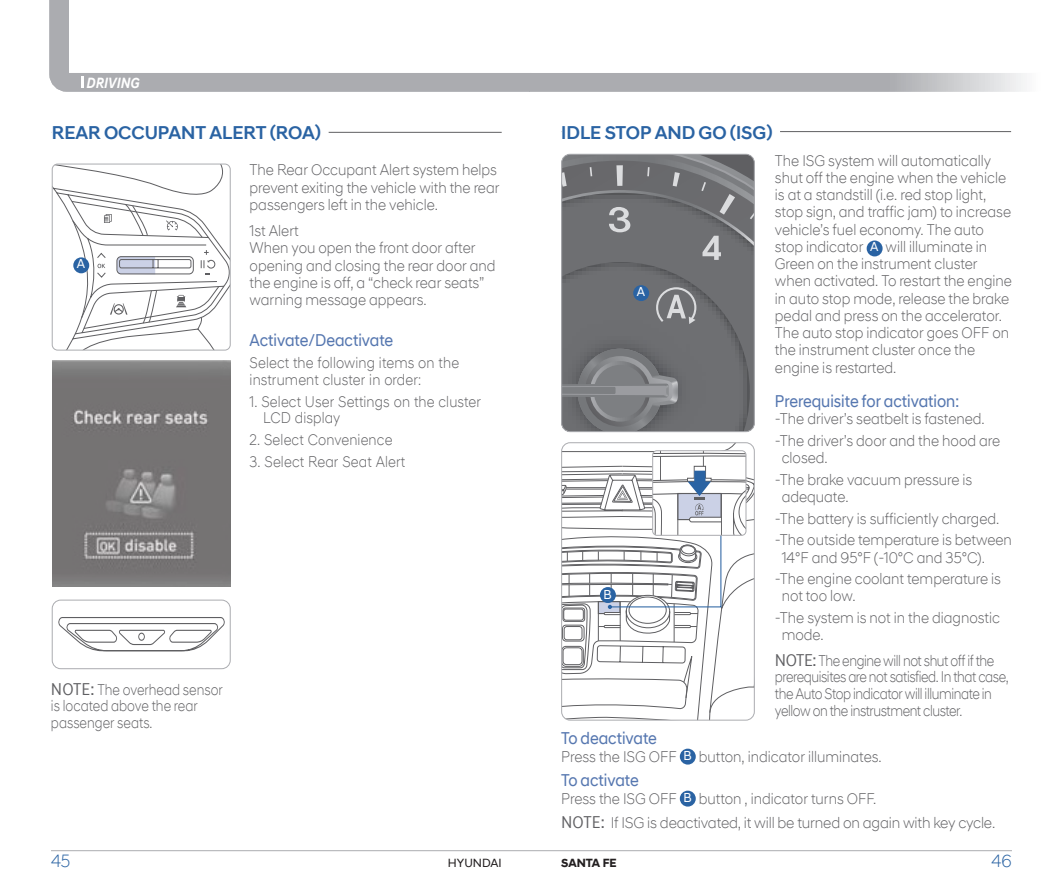
<style>
.page{position:relative;width:1063px;height:893px;background:#fff}
.page>*{position:absolute;margin:0;border:0;box-sizing:border-box;transform-origin:0 0}
.Section_Title{font:500 18.75px "Hyundai Sans Head Office";color:#2a63a3}
.t1{font:300 18px "Hyundai Sans Head Office";color:#2a63a3;scale:.95 1}
.ƒ_º___ªøÎ{font:17.25px "Hyundai Sans Head Office";color:#5677b0;scale:.9 1}
.ƒ_º___Î{font:300 15.75px/17.2px "Hyundai Sans Head Office";color:#5f5f62;scale:.93 1}
.캡션_내용{font:300 15.75px/16.8px "Hyundai Sans Head Office";letter-spacing:-.03em;color:#5f5f62;scale:.86 1}
.Body{font:300 15.75px/16.5px "Hyundai Sans Head Office";letter-spacing:.01em;color:#5f5f62;scale:.9 1}
.캡션_내용-2{font:300 15.75px/16.6px "Hyundai Sans Head Office";color:#5f5f62;scale:.86 1}
.캡션_내용-3{font:300 15.75px "Hyundai Sans Head Office";letter-spacing:-.01em;color:#5f5f62;scale:.95 1}
.t2{font:italic 700 15px "Hyundai Sans Text Office";color:#fff;scale:.9 1}
.ƒ_º___ªøÎ-2{font:13.2px "Hyundai Sans Head Office";color:#fff;scale:.95 1}
.t3{font:12px "Hyundai Sans Head Office";color:#231f20}
.t4{font:700 12px "Hyundai Sans Head Office";color:#231f20}
.s1{font-family:"Hyundai Sans Text Office";font-weight:400;font-size:17.25px}
</style>
<div class="page">
<svg style="left:49px;top:0;width:463px;height:92px"></svg>
<svg style="left:512px;top:73px;width:513px;height:19px;background:#b5b6b9"></svg>
<svg style="left:81px;top:77px;width:3px;height:11px"></svg>
<hr style="left:51px;top:850px;width:961px;height:1px;background:#abacb0">
<hr style="left:52px;top:132px;width:450px;height:1px;background:#5f5f62">
<div style="left:52px;top:130px;width:277px;height:5px;background:#fff"></div>
<img style="left:52px;top:360px;width:179px;height:227px">
<svg style="left:52px;top:164px;width:178px;height:186px"></svg>
<div style="left:52px;top:164px;width:179px;height:186px;border:1px solid #abacb0;border-radius:5px"></div>
<div style="left:73px;top:257px;width:16px;height:16px;background:#2a63a3;border-radius:50%"></div>
<svg style="left:58px;top:617px;width:167px;height:34px"></svg>
<div style="left:52px;top:600px;width:179px;height:69px;border:1px solid #abacb0;border-radius:9px"></div>
<svg style="left:562px;top:154px;width:192px;height:278px;background:#727376"></svg>
<div style="left:561px;top:154px;width:194px;height:278px;border:1px solid #abacb0;border-radius:9px"></div>
<hr style="left:561px;top:131px;width:450px;height:1px;background:#5f5f62">
<hr style="left:561px;top:130px;width:219px;height:4px;background:#fff">
<div style="left:867px;top:240px;width:16px;height:16px;background:#2a63a3;border-radius:50%"></div>
<hr style="left:829px;top:498px;width:1px;height:37px;background:#5f5f62">
<svg style="left:562px;top:443px;width:193px;height:277px"></svg>
<div style="left:652px;top:450px;width:94px;height:85px;border:1px solid #abacb0;border-radius:4px"></div>
<div style="left:633px;top:285px;width:16px;height:16px;background:#2a63a3;border-radius:50%"></div>
<div style="left:600px;top:587px;width:16px;height:16px;background:#2a63a3;border-radius:50%"></div>
<div style="left:680px;top:749px;width:16px;height:16px;background:#2a63a3;border-radius:50%"></div>
<div style="left:680px;top:791px;width:16px;height:16px;background:#2a63a3;border-radius:50%"></div>
<p class="t2" style="left:87px;top:73px;width:61px">DRIVING</p>
<p class="Section_Title" style="left:52px;top:122px;width:271px">REAR OCCUPANT ALERT (ROA)</p>
<p class="ƒ_º___Î" style="left:250px;top:161px;width:270px">The Rear Occupant Alert system helps prevent exiting the vehicle with the rear passengers left in the vehicle.</p>
<p class="ƒ_º___Î" style="left:250px;top:222px;width:54px">1st Alert</p>
<p class="ƒ_º___Î" style="left:250px;top:239px;width:266px">When you open the front door after opening and closing the rear door and the engine is off, a “check rear seats” warning message appears.</p>
<p class="ƒ_º___ªøÎ" style="left:250px;top:330px;width:161px">Activate/Deactivate</p>
<p class="Body" style="left:250px;top:355px;width:234px">Select the following items on the instrument cluster in order:</p>
<p class="Body" style="left:263px;top:393px;width:244px;text-indent:-14px">1. Select User Settings on the cluster<br>LCD display</p>
<p class="Body" style="left:250px;top:431px;width:160px">2. Select Convenience</p>
<p class="Body" style="left:250px;top:453px;width:174px">3. Select Rear Seat Alert</p>
<p class="ƒ_º___ªøÎ-2" style="left:77px;top:256px;width:10px">A</p>
<p class="캡션_내용-2" style="left:51px;top:681px;width:201px"><span class="s1">NOTE:</span> The overhead sensor is located above the rear passenger seats.</p>
<p class="Section_Title" style="left:561px;top:121px;width:213px">IDLE STOP AND GO (ISG)</p>
<p class="ƒ_º___ªøÎ-2" style="left:637px;top:283px;width:10px">A</p>
<p class="ƒ_º___ªøÎ-2" style="left:604px;top:586px;width:10px">B</p>
<p class="ƒ_º___Î" style="left:775px;top:152px;width:255px">The ISG system will automatically shut off the engine when the vehicle is at a standstill (i.e. red stop light, stop sign, and traffic jam) to increase vehicle’s fuel economy. The auto stop indicator</p>
<p class="ƒ_º___Î" style="left:775px;top:238px;width:256px;text-indent:111px">will illuminate in<br>Green on the instrument cluster when activated. To restart the engine in auto stop mode, release the brake pedal and press on the accelerator.<br>The auto stop indicator goes OFF on the instrument cluster once the engine is restarted.</p>
<p class="ƒ_º___ªøÎ" style="left:775px;top:391px;width:206px">Prerequisite for activation:</p>
<p class="ƒ_º___Î" style="left:775px;top:410px;width:227px">-The driver’s seatbelt is fastened.</p>
<p class="ƒ_º___Î" style="left:782px;top:432px;width:237px;text-indent:-7px">-The driver’s door and the hood are closed.</p>
<p class="ƒ_º___Î" style="left:782px;top:471px;width:206px;text-indent:-7px">-The brake vacuum pressure is adequate.</p>
<p class="ƒ_º___Î" style="left:775px;top:509px;width:243px">-The battery is sufficiently charged.</p>
<p class="ƒ_º___Î" style="left:782px;top:531px;width:249px;text-indent:-7px">-The outside temperature is between<br>14°F and 95°F (-10°C and 35°C).</p>
<p class="ƒ_º___Î" style="left:782px;top:570px;width:237px;text-indent:-7px">-The engine coolant temperature is not too low.</p>
<p class="ƒ_º___Î" style="left:782px;top:609px;width:236px;text-indent:-7px">-The system is not in the diagnostic mode.</p>
<p class="ƒ_º___ªøÎ-2" style="left:870px;top:239px;width:10px">A</p>
<p class="캡션_내용" style="left:775px;top:652px;width:273px"><span class="s1">NOTE:</span> The engine will not shut off if the prerequisites are not satisfied. In that case, the Auto Stop indicator will illuminate in yellow on the instrustment cluster.</p>
<p class="ƒ_º___ªøÎ" style="left:561px;top:728px;width:108px">To deactivate</p>
<p class="ƒ_º___Î" style="left:561px;top:747px;width:126px">Press the ISG OFF</p>
<p class="ƒ_º___ªøÎ-2" style="left:684px;top:748px;width:10px">B</p>
<p class="ƒ_º___Î" style="left:699px;top:747px;width:198px">button, indicator illuminates.</p>
<p class="ƒ_º___ªøÎ" style="left:561px;top:770px;width:88px">To activate</p>
<p class="ƒ_º___Î" style="left:561px;top:789px;width:126px">Press the ISG OFF</p>
<p class="ƒ_º___ªøÎ-2" style="left:684px;top:790px;width:10px">B</p>
<p class="ƒ_º___Î" style="left:699px;top:789px;width:192px">button , indicator turns OFF.</p>
<p class="캡션_내용-3" style="left:561px;top:813px;width:458px"><span class="s1">NOTE:</span> If ISG is deactivated, it will be turned on again with key cycle.</p>
<p class="t1" style="left:51px;top:850px;width:22px">45</p>
<p class="t3" style="left:448px;top:855px;width:55px">HYUNDAI</p>
<p class="t4" style="left:561px;top:855px;width:57px">SANTA FE</p>
<p class="t1" style="left:992px;top:850px;width:23px">46</p>
</div>
